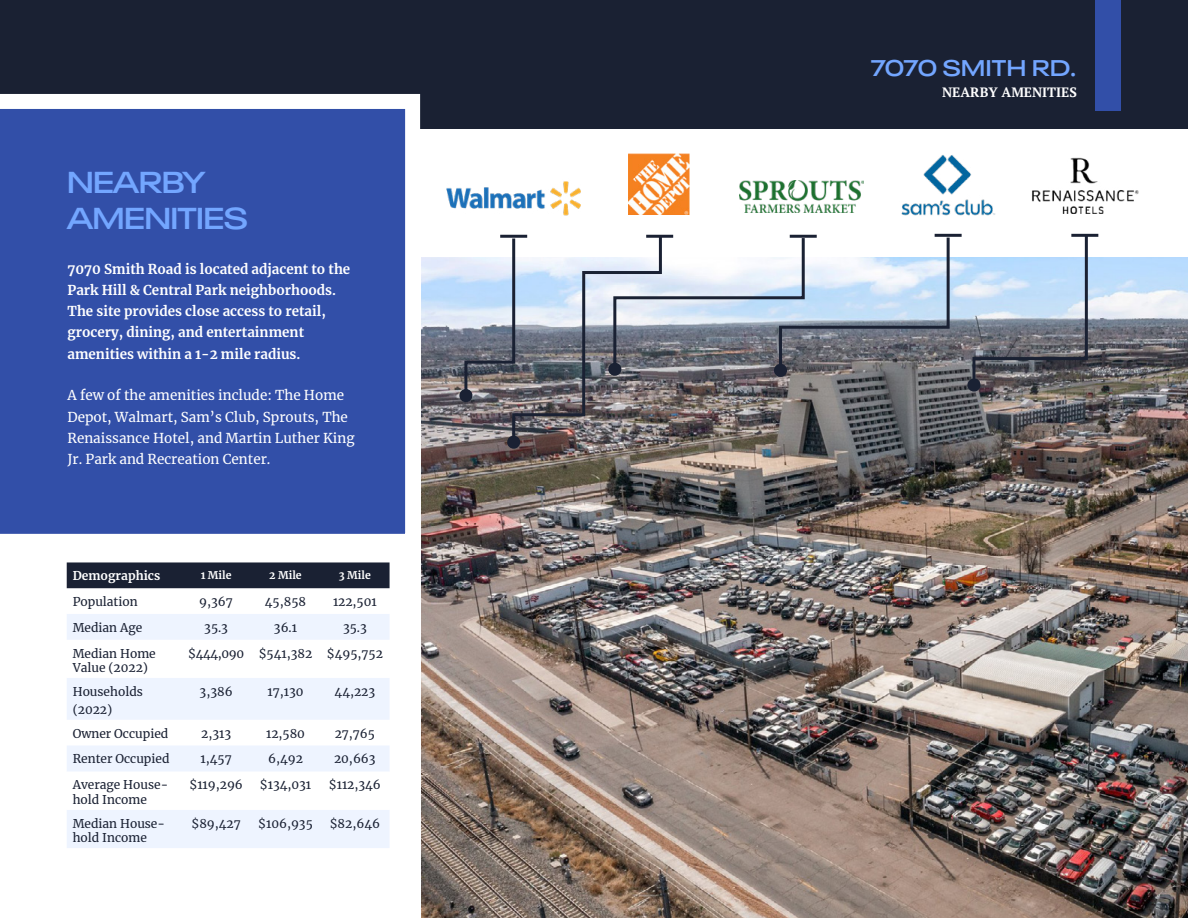
<style>
.page{position:relative;width:1188px;height:918px;background:#fff}
.page>*{position:absolute;margin:0;border:0;box-sizing:border-box;transform-origin:0 0}
.t1{font:600 expanded 30px/36px "Neue Plak";letter-spacing:-.04em;color:#73a6ff}
.t2{font:600 expanded 22.5px "Neue Plak";color:#73a6ff}
.t3{font:700 13.5px/21.1px "Merriweather";color:#fff}
.t4{font:13.5px/21px "Merriweather";color:#fff}
.t5{font:700 13.5px "PT Serif";color:#fff}
.t6{font:12px/14.4px "Merriweather";color:#1a2133}
.t7{font:700 12px "Merriweather";color:#fff}
.t8{font:700 10.5px "Merriweather";color:#fff}
</style>
<div class="page">
<div style="left:0;top:0;width:1188px;height:129px;background:#1a2133"></div>
<div style="left:1095px;top:0;width:25px;height:111px;background:#324fa8"></div>
<img style="left:422px;top:258px;width:766px;height:660px">
<div style="left:0;top:94px;width:420px;height:440px;background:#324fa8"></div>
<div style="left:67px;top:562px;width:323px;height:26px;background:#1a2133"></div>
<svg style="left:67px;top:614px;width:322px;height:234px;fill:#eef4ff"></svg>
<svg style="left:67px;top:772px;width:322px;height:38px"></svg>
<img style="left:901px;top:155px;width:94px;height:61px">
<img style="left:1032px;top:157px;width:106px;height:57px">
<img style="left:628px;top:154px;width:62px;height:61px">
<img style="left:446px;top:181px;width:135px;height:35px">
<img style="left:740px;top:180px;width:123px;height:32px">
<hr style="left:935px;top:234px;width:27px;height:3px;background:#1a2133">
<hr style="left:1071px;top:234px;width:27px;height:3px;background:#1a2133">
<div style="left:459px;top:389px;width:13px;height:13px;border:4px solid #1a2133;border-radius:50%"></div>
<div style="left:970px;top:381px;width:8px;height:8px;background:#1a2133;border-radius:50%"></div>
<div style="left:967px;top:379px;width:14px;height:13px;border:4px solid #1a2133;border-radius:50%"></div>
<div style="left:509px;top:438px;width:9px;height:8px;background:#1a2133;border-radius:50%"></div>
<div style="left:507px;top:436px;width:13px;height:13px;border:4px solid #1a2133;border-radius:50%"></div>
<svg style="left:463px;top:233px;width:488px;height:209px"></svg>
<svg style="left:971px;top:233px;width:118px;height:153px"></svg>
<h1 class="t1" style="left:67px;top:161px;width:183px">NEARBY<br>AMENITIES</h1>
<p class="t3" style="left:68px;top:258px;width:284px">7070 Smith Road is located adjacent to the Park Hill &amp; Central Park neighborhoods.<br>The site provides close access to retail, grocery, dining, and entertainment amenities within a 1-2 mile radius.</p>
<p class="t4" style="left:68px;top:385px;width:289px">A few of the amenities include: The Home Depot, Walmart, Sam’s Club, Sprouts, The Renaissance Hotel, and Martin Luther King Jr. Park and Recreation Center.</p>
<p class="t7" style="left:73px;top:568px;width:89px">Demographics</p>
<p class="t8" style="left:201px;top:568px;width:32px">1 Mile</p>
<p class="t8" style="left:269px;top:568px;width:34px">2 Mile</p>
<p class="t8" style="left:339px;top:568px;width:34px">3 Mile</p>
<p class="t6" style="left:73px;top:594px;width:67px">Population</p>
<p class="t6" style="left:199px;top:594px;width:35px">9,367</p>
<p class="t6" style="left:265px;top:594px;width:43px">45,858</p>
<p class="t6" style="left:333px;top:594px;width:45px">122,501</p>
<p class="t6" style="left:73px;top:620px;width:71px">Median Age</p>
<p class="t6" style="left:204px;top:620px;width:25px">35.3</p>
<p class="t6" style="left:274px;top:620px;width:25px">36.1</p>
<p class="t6" style="left:343px;top:620px;width:25px">35.3</p>
<p class="t6" style="left:73px;top:646px;width:85px">Median Home<br>Value (2022)</p>
<p class="t6" style="left:188px;top:646px;width:196px">$444,090 $541,382 $495,752</p>
<p class="t6" style="left:73px;top:682px;width:72px;line-height:18px">Households (2022)</p>
<p class="t6" style="left:200px;top:684px;width:35px">3,386</p>
<p class="t6" style="left:267px;top:684px;width:38px">17,130</p>
<p class="t6" style="left:335px;top:684px;width:42px">44,223</p>
<p class="t6" style="left:73px;top:726px;width:97px">Owner Occupied</p>
<p class="t6" style="left:201px;top:726px;width:31px">2,313</p>
<p class="t6" style="left:266px;top:726px;width:40px">12,580</p>
<p class="t6" style="left:335px;top:726px;width:42px">27,765</p>
<p class="t6" style="left:73px;top:751px;width:98px">Renter Occupied</p>
<p class="t6" style="left:201px;top:751px;width:33px">1,457</p>
<p class="t6" style="left:268px;top:751px;width:36px">6,492</p>
<p class="t6" style="left:334px;top:751px;width:43px">20,663</p>
<p class="t6" style="left:73px;top:778px;width:97px">Average House&shy;hold Income</p>
<p class="t6" style="left:189px;top:778px;width:55px">$119,296</p>
<p class="t6" style="left:260px;top:778px;width:53px">$134,031</p>
<p class="t6" style="left:329px;top:778px;width:54px">$112,346</p>
<p class="t6" style="left:73px;top:816px;width:94px">Median House&shy;hold Income</p>
<p class="t6" style="left:191px;top:816px;width:51px">$89,427</p>
<p class="t6" style="left:258px;top:816px;width:56px">$106,935</p>
<p class="t6" style="left:330px;top:816px;width:52px">$82,646</p>
<h2 class="t2" style="left:871px;top:50px;width:207px">7070 SMITH RD.</h2>
<p class="t5" style="left:942px;top:83px;width:136px">NEARBY AMENITIES</p>
</div>
